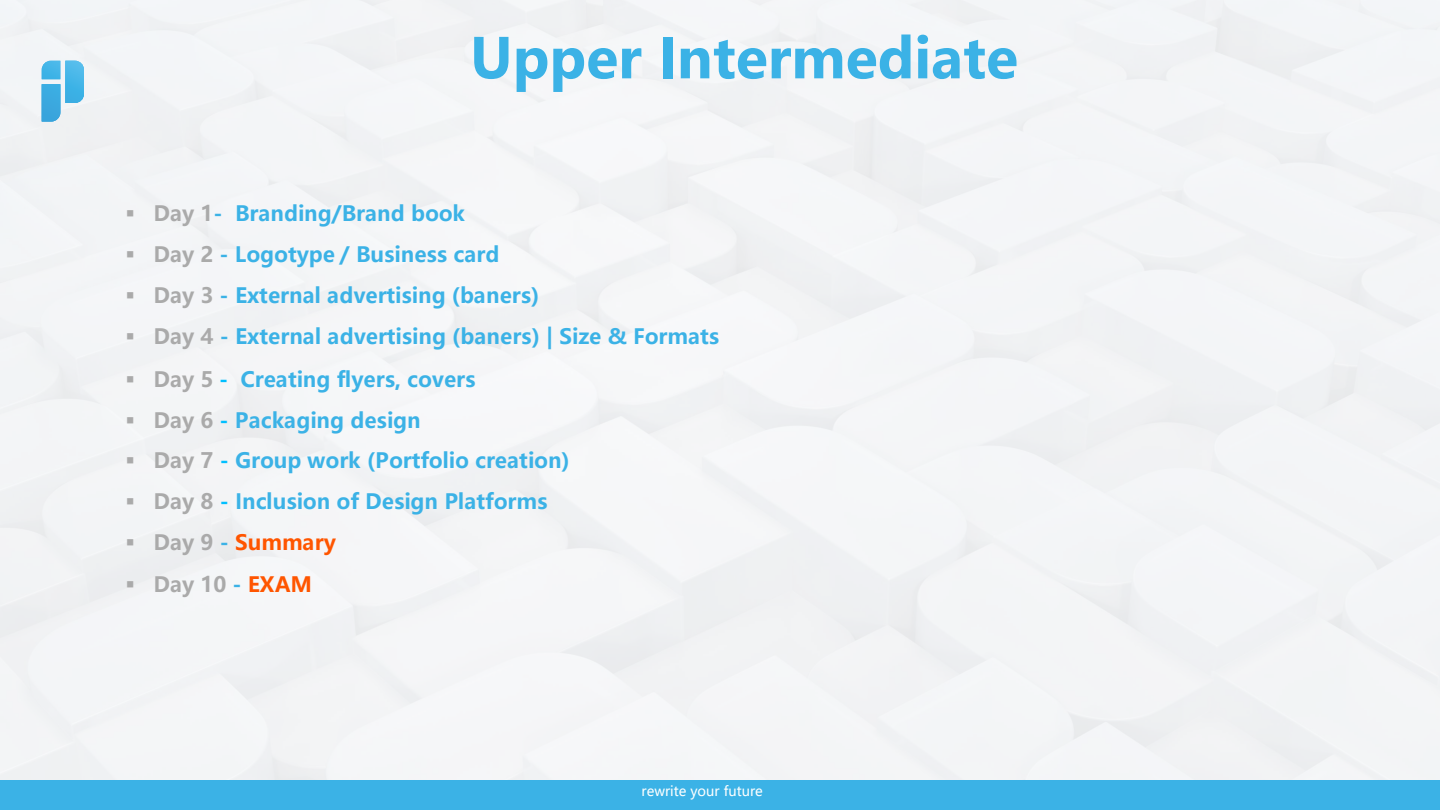
<style>
.page{position:relative;width:1440px;height:810px;background:#fff}
.page>*{position:absolute;margin:0;border:0;box-sizing:border-box;transform-origin:0 0}
.t1{font:700 59.25px "Segoe UI";color:#3bb2e6}
.t2{font:700 21px "Microsoft Ya Hei UI";color:#3bb2e6}
.t3{font:700 21px "Microsoft Ya Hei UI";color:#f50}
.t4{font:700 21px "Microsoft Ya Hei UI";color:#aaa}
.t5{font:13.5px "Microsoft Ya Hei UI";color:#fff}
.s1{color:#aaa}
.s2{font-style:inherit}
.s3{color:#00bfff}
.s4{color:#3bb2e6}
.s5{color:#f50}
</style>
<div class="page">
<div style="left:0;top:0;width:1440px;height:809px;background:#f3f5f7"></div>
<div style="left:1px;top:780px;width:1439px;height:30px;background:#3bb2e6"></div>
<svg style="left:42px;top:61px;width:42px;height:61px"></svg>
<h1 class="t1" style="left:470px;top:1px;width:550px">Upper Intermediate</h1>
<p class="t2" style="left:126px;top:199px;width:341px"><span class="s1">▪ Day 1</span>- Branding/Brand book</p>
<p class="t2" style="left:126px;top:240px;width:375px"><span class="s1">▪ Day 2</span> <span class="s2">-</span> Logotype / Business card</p>
<p class="t2" style="left:126px;top:280px;width:415px"><span class="s1">▪ Day 3</span> <span class="s2">-</span> External advertising (baners)</p>
<p class="t2" style="left:126px;top:321px;width:595px"><span class="s1">▪ Day 4</span> - External advertising (baners) | Size &amp; Formats</p>
<p class="t2" style="left:126px;top:365px;width:352px"><span class="s1">▪ Day 5</span> <span class="s3">-</span> Creating flyers, covers</p>
<p class="t2" style="left:126px;top:405px;width:297px"><span class="s1">▪ Day 6</span> <span class="s3">-</span> Packaging design</p>
<p class="t2" style="left:126px;top:446px;width:446px"><span class="s1">▪ Day 7</span> <span class="s3">-</span> Group work (Portfolio creation)</p>
<p class="t2" style="left:126px;top:487px;width:423px"><span class="s1">▪ Day 8</span> <span class="s3">-</span> Inclusion of Design Platforms</p>
<p class="t3" style="left:126px;top:527px;width:212px"><span class="s1">▪ Day 9</span> <span class="s4">-</span> Summary</p>
<p class="t4" style="left:126px;top:569px;width:188px">▪ Day 10 <span class="s4">-</span> <span class="s5">EXAM</span></p>
<p class="t5" style="left:642px;top:782px;width:123px">rewrite your future</p>
</div>
